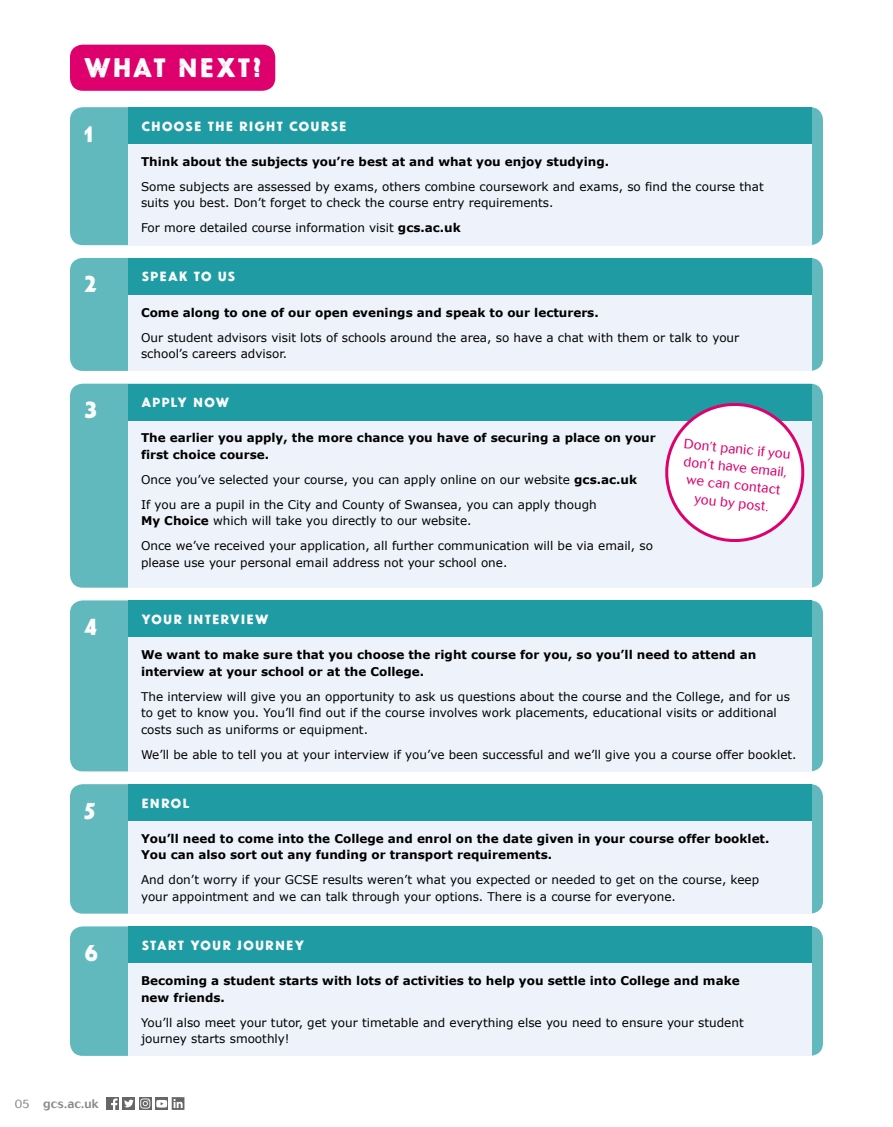
<style>
.page{position:relative;width:893px;height:1127px;background:#fff}
.page>*{position:absolute;margin:0;border:0;box-sizing:border-box;transform-origin:0 0}
.t1{font:27px "Newcastle Basic Rusty";letter-spacing:-.015em;color:#fff}
.t2{font:13.5px "Newcastle Basic Rusty";letter-spacing:.015em;color:#fff}
.t3{font:300 13.5px/18px "Cosmos";color:#dd006d;text-align:center}
.t4{font:500 12.3px "Cosmos";letter-spacing:.02em;color:#878787}
.t5{font:12px/16.5px "Verdana";color:#000}
.t6{font:700 12px/16.5px "Verdana";color:#000}
.s1{font-weight:700}
.s2{font-weight:300;font-size:12px}
</style>
<div class="page">
<div style="left:70px;top:926px;width:753px;height:130px;background:#61b9be;border-radius:13px"></div>
<div style="left:70px;top:784px;width:753px;height:129px;background:#61b9be;border-radius:13px"></div>
<div style="left:70px;top:600px;width:753px;height:171px;background:#61b9be;border-radius:13px"></div>
<div style="left:70px;top:384px;width:753px;height:204px;background:#61b9be;border-radius:13px"></div>
<div style="left:70px;top:258px;width:753px;height:113px;background:#61b9be;border-radius:13px"></div>
<div style="left:70px;top:107px;width:753px;height:138px;background:#61b9be;border-radius:13px"></div>
<div style="left:128px;top:144px;width:683px;height:101px;background:#eef3fb"></div>
<div style="left:128px;top:107px;width:683px;height:37px;background:#1e9ba3"></div>
<div style="left:128px;top:295px;width:683px;height:76px;background:#eef3fb"></div>
<div style="left:128px;top:258px;width:683px;height:37px;background:#1e9ba3"></div>
<div style="left:128px;top:420px;width:683px;height:168px;background:#eef3fb"></div>
<div style="left:128px;top:384px;width:683px;height:36px;background:#1e9ba3"></div>
<div style="left:128px;top:637px;width:683px;height:134px;background:#eef3fb"></div>
<div style="left:128px;top:600px;width:683px;height:37px;background:#1e9ba3"></div>
<div style="left:128px;top:821px;width:683px;height:92px;background:#eef3fb"></div>
<div style="left:128px;top:784px;width:683px;height:37px;background:#1e9ba3"></div>
<div style="left:128px;top:963px;width:683px;height:93px;background:#eef3fb"></div>
<div style="left:128px;top:926px;width:683px;height:37px;background:#1e9ba3"></div>
<div style="left:70px;top:45px;width:205px;height:46px;background:#dd006d;border-radius:13px"></div>
<svg style="left:663px;top:403px;width:143px;height:139px"></svg>
<div style="left:123px;top:1097px;width:12px;height:13px;background:#666"></div>
<svg style="left:106px;top:1097px;width:28px;height:13px"></svg>
<svg style="left:139px;top:1097px;width:13px;height:13px"></svg>
<svg style="left:140px;top:1098px;width:10px;height:10px"></svg>
<div style="left:155px;top:1097px;width:13px;height:13px;background:#666"></div>
<svg style="left:156px;top:1097px;width:28px;height:13px"></svg>
<h1 class="t1" style="left:83px;top:52px;width:181px">WHAT NEXT?</h1>
<h1 class="t1" style="left:83px;top:116px;width:13px">1</h1>
<p class="t2" style="left:141px;top:118px;width:208px">CHOOSE THE RIGHT COURSE</p>
<p class="t6" style="left:141px;top:153px;width:470px">Think about the subjects you’re best at and what you enjoy studying.</p>
<p class="t5" style="left:141px;top:178px;width:624px">Some subjects are assessed by exams, others combine coursework and exams, so find the course that suits you best. Don’t forget to check the course entry requirements.</p>
<p class="t5" style="left:141px;top:220px;width:321px">For more detailed course information visit <span class="s1">gcs.ac.uk</span></p>
<h1 class="t1" style="left:83px;top:267px;width:17px">2</h1>
<p class="t2" style="left:141px;top:269px;width:96px">SPEAK TO US</p>
<p class="t6" style="left:141px;top:304px;width:459px">Come along to one of our open evenings and speak to our lecturers.</p>
<p class="t5" style="left:141px;top:329px;width:600px">Our student advisors visit lots of schools around the area, so have a chat with them or talk to your school’s careers advisor.</p>
<h1 class="t1" style="left:83px;top:393px;width:17px">3</h1>
<p class="t2" style="left:141px;top:395px;width:90px">APPLY NOW</p>
<p class="t6" style="left:141px;top:430px;width:516px">The earlier you apply, the more chance you have of securing a place on your first choice course.</p>
<p class="t5" style="left:141px;top:467px;width:498px;line-height:25px">Once you’ve selected your course, you can apply online on our website <span class="s1">gcs.ac.uk<br></span>If you are a pupil in the City and County of Swansea, you can apply though</p>
<p class="t5" style="left:141px;top:509px;width:513px;line-height:25px"><span class="s1">My Choice</span> which will take you directly to our website.<br>Once we’ve received your application, all further communication will be via email, so</p>
<p class="t5" style="left:141px;top:554px;width:368px">please use your personal email address not your school one.</p>
<p class="t3" style="left:685px;top:434px;width:108px;rotate:6deg">Don’t panic if you don’t have email, we can contact you by post.</p>
<h1 class="t1" style="left:83px;top:610px;width:18px">4</h1>
<p class="t2" style="left:141px;top:611px;width:130px">YOUR INTERVIEW</p>
<p class="t6" style="left:141px;top:646px;width:617px">We want to make sure that you choose the right course for you, so you’ll need to attend an interview at your school or at the College.</p>
<p class="t5" style="left:141px;top:688px;width:650px">The interview will give you an opportunity to ask us questions about the course and the College, and for us to get to know you. You’ll find out if the course involves work placements, educational visits or additional costs such as uniforms or equipment.</p>
<p class="t5" style="left:141px;top:746px;width:657px">We’ll be able to tell you at your interview if you’ve been successful and we’ll give you a course offer booklet.</p>
<h1 class="t1" style="left:83px;top:793px;width:16px">5</h1>
<p class="t2" style="left:141px;top:795px;width:50px">ENROL</p>
<p class="t6" style="left:141px;top:830px;width:630px">You’ll need to come into the College and enrol on the date given in your course offer booklet.<br>You can also sort out any funding or transport requirements.</p>
<p class="t5" style="left:141px;top:872px;width:620px">And don’t worry if your GCSE results weren’t what you expected or needed to get on the course, keep your appointment and we can talk through your options. There is a course for everyone.</p>
<h1 class="t1" style="left:83px;top:935px;width:19px">6</h1>
<p class="t2" style="left:141px;top:937px;width:165px">START YOUR JOURNEY</p>
<p class="t6" style="left:141px;top:972px;width:600px">Becoming a student starts with lots of activities to help you settle into College and make new friends.</p>
<p class="t5" style="left:141px;top:1014px;width:604px">You’ll also meet your tutor, get your timetable and everything else you need to ensure your student journey starts smoothly!</p>
<p class="t4" style="left:15px;top:1096px;width:86px"><span class="s2">05</span> gcs.ac.uk</p>
</div>
